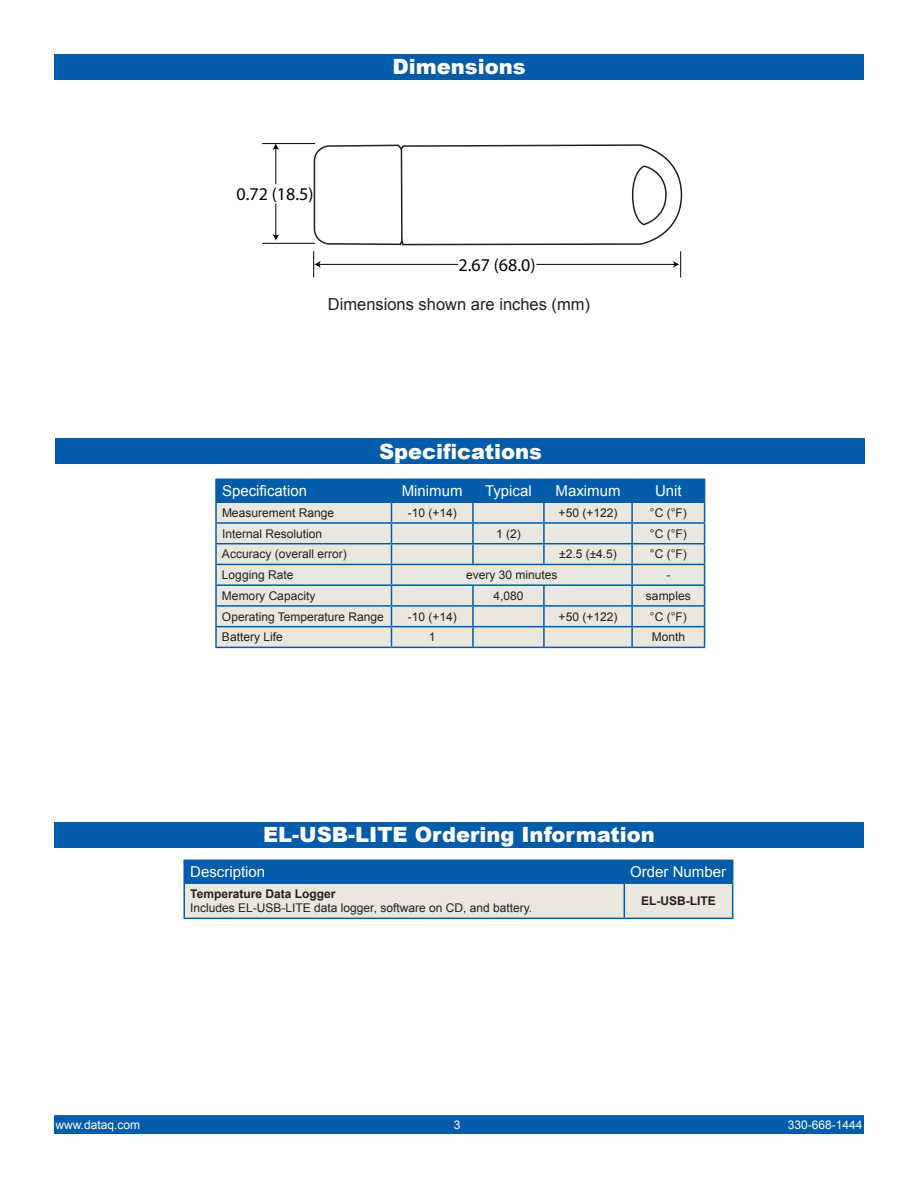
<style>
.page{position:relative;width:918px;height:1188px;background:#fff}
.page>*{position:absolute;margin:0;border:0;box-sizing:border-box;transform-origin:0 0}
.t1{font:900 21px "Arial";color:#fff}
.t2{font:18px "Myriad Pro";color:#050504}
.t3{font:16.5px "Arial";color:#231f20}
.t4{font:15px "Arial";color:#fff}
.t5{font:12px "Arial";color:#231f20}
.t6{font:700 12px "Arial";color:#231f20}
.t7{font:12px "Arial";color:#fff}
</style>
<div class="page">
<div style="left:55px;top:1116px;width:808px;height:17px;background:#015dab"></div>
<div style="left:54px;top:1115px;width:810px;height:19px;border:2px solid #015dab"></div>
<div style="left:54px;top:54px;width:810px;height:26px;background:#015dab"></div>
<hr style="left:215px;top:647px;width:177px;height:1px;background:#015dab">
<hr style="left:392px;top:647px;width:81px;height:1px;background:#015dab">
<hr style="left:473px;top:647px;width:71px;height:1px;background:#015dab">
<hr style="left:544px;top:647px;width:88px;height:1px;background:#015dab">
<hr style="left:632px;top:647px;width:73px;height:1px;background:#015dab">
<svg style="left:215px;top:479px;width:490px;height:168px;background:#bccbd4"></svg>
<hr style="left:215px;top:501px;width:177px;height:2px;background:#015dab">
<hr style="left:392px;top:501px;width:81px;height:2px;background:#015dab">
<hr style="left:473px;top:501px;width:71px;height:2px;background:#015dab">
<hr style="left:544px;top:501px;width:88px;height:2px;background:#015dab">
<hr style="left:632px;top:501px;width:73px;height:2px;background:#015dab">
<hr style="left:392px;top:605px;width:81px;height:2px;background:#015dab">
<hr style="left:473px;top:605px;width:71px;height:2px;background:#015dab">
<hr style="left:544px;top:605px;width:88px;height:2px;background:#015dab">
<div style="left:56px;top:438px;width:810px;height:26px;background:#015dab"></div>
<hr style="left:183px;top:860px;width:441px;height:1px;background:#015dab">
<hr style="left:183px;top:861px;width:2px;height:21px;background:#015dab">
<svg style="left:185px;top:860px;width:548px;height:58px;background:#8cafca"></svg>
<hr style="left:183px;top:882px;width:441px;height:2px;background:#015dab">
<hr style="left:183px;top:884px;width:2px;height:34px;background:#015dab">
<hr style="left:624px;top:882px;width:109px;height:2px;background:#015dab">
<hr style="left:624px;top:884px;width:1px;height:34px;background:#015dab">
<hr style="left:732px;top:884px;width:1px;height:34px;background:#015dab">
<hr style="left:183px;top:918px;width:441px;height:1px;background:#015dab">
<hr style="left:624px;top:918px;width:109px;height:1px;background:#015dab">
<div style="left:54px;top:822px;width:810px;height:25px;background:#015dab"></div>
<svg style="left:313px;top:144px;width:370px;height:134px"></svg>
<hr style="left:262px;top:143px;width:53px;height:1px;background:#050504">
<hr style="left:262px;top:243px;width:53px;height:1px;background:#050504">
<hr style="left:275px;top:204px;width:1px;height:32px;background:#050504">
<svg style="left:272px;top:234px;width:7px;height:7px"></svg>
<hr style="left:275px;top:148px;width:1px;height:36px;background:#050504">
<svg style="left:272px;top:143px;width:7px;height:7px"></svg>
<h1 class="t1" style="left:392px;top:52px;width:135px">Dimensions</h1>
<h2 class="t2" style="left:237px;top:183px;width:78px">0.72 (18.5)</h2>
<h2 class="t2" style="left:459px;top:254px;width:78px">2.67 (68.0)</h2>
<h3 class="t3" style="left:328px;top:294px;width:264px">Dimensions shown are inches (mm)</h3>
<h1 class="t1" style="left:379px;top:436px;width:165px">Specifications</h1>
<p class="t4" style="left:222px;top:481px;width:87px">Specification</p>
<p class="t4" style="left:402px;top:481px;width:62px">Minimum</p>
<p class="t4" style="left:485px;top:481px;width:48px">Typical</p>
<p class="t4" style="left:556px;top:481px;width:66px">Maximum</p>
<p class="t4" style="left:655px;top:481px;width:28px">Unit</p>
<p class="t5" style="left:222px;top:505px;width:114px">Measurement Range</p>
<p class="t5" style="left:408px;top:505px;width:51px">-10 (+14)</p>
<p class="t5" style="left:559px;top:505px;width:60px">+50 (+122)</p>
<p class="t5" style="left:650px;top:505px;width:38px">°C (°F)</p>
<p class="t5" style="left:222px;top:526px;width:102px">Internal Resolution</p>
<p class="t5" style="left:496px;top:526px;width:26px">1 (2)</p>
<p class="t5" style="left:650px;top:526px;width:38px">°C (°F)</p>
<p class="t5" style="left:222px;top:546px;width:126px">Accuracy (overall error)</p>
<p class="t5" style="left:559px;top:546px;width:59px">±2.5 (±4.5)</p>
<p class="t5" style="left:650px;top:546px;width:38px">°C (°F)</p>
<p class="t5" style="left:222px;top:567px;width:73px">Logging Rate</p>
<p class="t5" style="left:466px;top:567px;width:93px">every 30 minutes</p>
<p class="t5" style="left:666px;top:567px;width:5px">-</p>
<p class="t5" style="left:222px;top:588px;width:95px">Memory Capacity</p>
<p class="t5" style="left:493px;top:588px;width:32px">4,080</p>
<p class="t5" style="left:646px;top:588px;width:46px">samples</p>
<p class="t5" style="left:222px;top:609px;width:163px">Operating Temperature Range</p>
<p class="t5" style="left:408px;top:609px;width:51px">-10 (+14)</p>
<p class="t5" style="left:559px;top:609px;width:60px">+50 (+122)</p>
<p class="t5" style="left:650px;top:609px;width:38px">°C (°F)</p>
<p class="t5" style="left:222px;top:629px;width:62px">Battery Life</p>
<p class="t5" style="left:429px;top:629px;width:8px">1</p>
<p class="t5" style="left:652px;top:629px;width:35px">Month</p>
<h1 class="t1" style="left:263px;top:819px;width:393px">EL-USB-LITE Ordering Information</h1>
<p class="t4" style="left:190px;top:862px;width:77px">Description</p>
<p class="t4" style="left:630px;top:862px;width:97px">Order Number</p>
<p class="t6" style="left:190px;top:886px;width:147px">Temperature Data Logger</p>
<p class="t5" style="left:190px;top:900px;width:343px">Includes EL-USB-LITE data logger, software on CD, and battery.</p>
<p class="t6" style="left:641px;top:893px;width:76px">EL-USB-LITE</p>
<p class="t7" style="left:56px;top:1117px;width:86px">www.dataq.com</p>
<p class="t7" style="left:454px;top:1117px;width:8px">3</p>
<p class="t7" style="left:788px;top:1117px;width:76px">330-668-1444</p>
</div>
